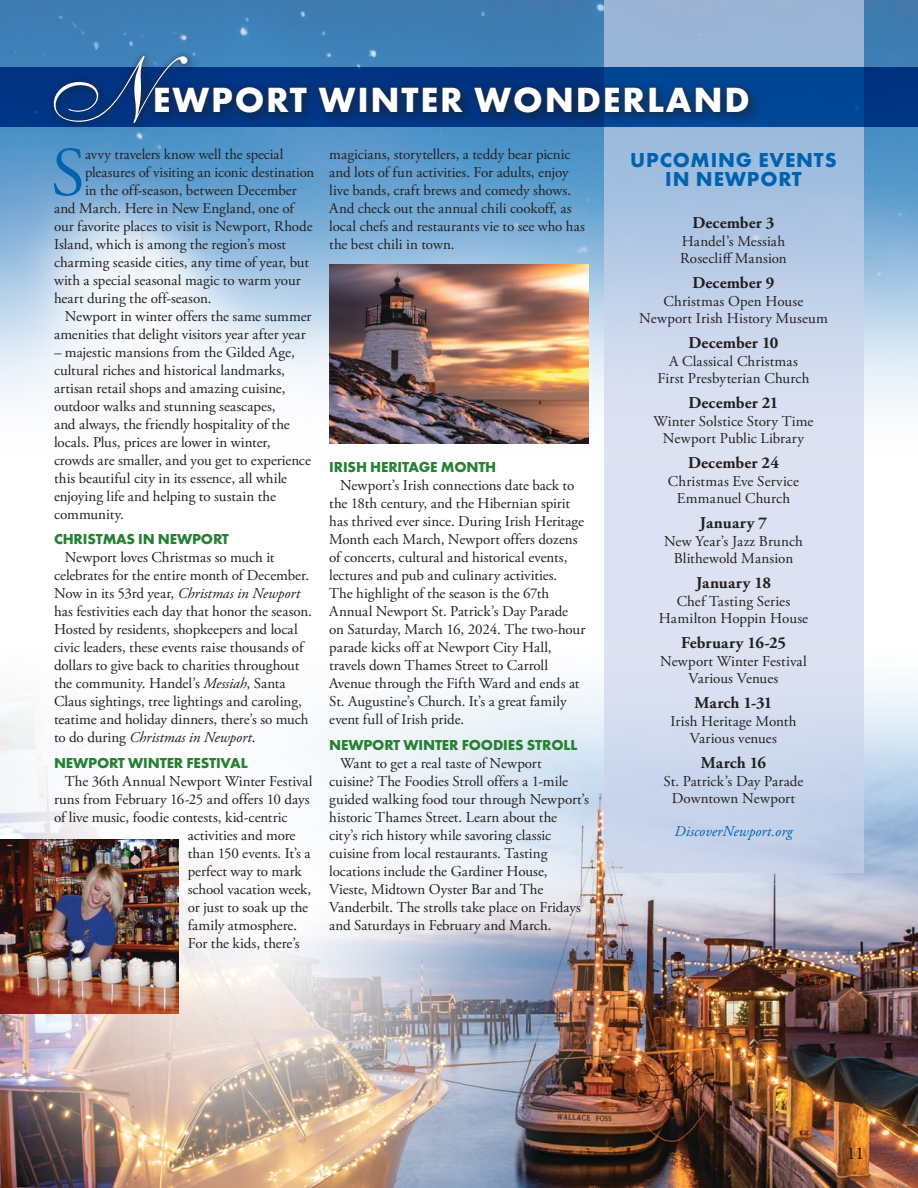
<style>
.page{position:relative;width:918px;height:1188px;background:#fff}
.page>*{position:absolute;margin:0;border:0;box-sizing:border-box;transform-origin:0 0}
.SectionTitle-WhiteoverColor{font:93px "Shelley Allegro Script";color:#fff}
.First_Article_Paragraph{font:69.3px "Adobe Garamond Pro";color:#0063b0}
.SectionTitle-WhiteoverColor-2{font:700 36.3px "Futura PT";letter-spacing:.05em;color:#fff}
.Calendar_heading{font:700 21px/19.5px "Futura PT";letter-spacing:.04em;color:#0063b0;text-align:center}
.t1{font:18px "Minion Pro";color:#231f20}
.Calendar_date{font:700 16.5px "Adobe Garamond Pro";letter-spacing:.005em;color:#231f20}
.Calendar_date-2{font:700 16.5px "Adobe Garamond Pro";letter-spacing:.025em;color:#231f20}
.Body_text_tight{font:15px/18px "Adobe Garamond Pro";letter-spacing:-.005em;color:#231f20}
.Calendar_listing{font:15px "Adobe Garamond Pro";letter-spacing:.005em;color:#231f20}
.First_Article_Paragraph-2{font:15px "Adobe Garamond Pro";letter-spacing:-.005em;color:#231f20}
.Subheading{font:700 15px "Futura PT";letter-spacing:-.01em;color:#278034}
.Calendar_website{font:italic 15px "Adobe Garamond Pro";letter-spacing:.005em;color:#0063b0}
.s1{font-style:italic}
</style>
<div class="page">
<img style="left:0;top:0;width:918px;height:558px">
<img style="left:0;top:276px;width:1px;height:791px">
<img style="left:624px;top:685px;width:294px;height:503px">
<svg style="left:605px;top:0;width:259px;height:873px;background:#c7d4ea"></svg>
<div style="left:0;top:68px;width:918px;height:59px;background:linear-gradient(to bottom,#003b89,#003f8f)"></div>
<svg style="left:0;top:430px;width:513px;height:128px"></svg>
<img style="left:0;top:558px;width:624px;height:630px">
<img style="left:0;top:839px;width:179px;height:175px">
<img style="left:329px;top:265px;width:260px;height:179px">
<div style="left:49px;top:52px;width:714px;height:85px;background:#231f20;opacity:.5"></div>
<div style="left:48px;top:50px;width:706px;height:79px;background:#231f20;opacity:.4"></div>
<p class="SectionTitle-WhiteoverColor" style="left:38px;top:36px;width:105px">N</p>
<p class="SectionTitle-WhiteoverColor-2" style="left:153px;top:77px;width:598px">EWPORT WINTER WONDERLAND</p>
<p class="First_Article_Paragraph" style="left:51px;top:131px;width:35px">S</p>
<p class="First_Article_Paragraph-2" style="left:85px;top:145px;width:200px">avvy travelers know well the special</p>
<p class="First_Article_Paragraph-2" style="left:85px;top:163px;width:231px">pleasures of visiting an iconic destination</p>
<p class="First_Article_Paragraph-2" style="left:85px;top:181px;width:213px">in the off-season, between December</p>
<p class="First_Article_Paragraph-2" style="left:54px;top:199px;width:241px">and March. Here in New England, one of</p>
<p class="First_Article_Paragraph-2" style="left:54px;top:217px;width:260px">our favorite places to visit is Newport, Rhode</p>
<p class="First_Article_Paragraph-2" style="left:54px;top:235px;width:234px">Island, which is among the region’s most</p>
<p class="First_Article_Paragraph-2" style="left:54px;top:253px;width:257px">charming seaside cities, any time of year, but</p>
<p class="First_Article_Paragraph-2" style="left:54px;top:271px;width:248px">with a special seasonal magic to warm your</p>
<p class="First_Article_Paragraph-2" style="left:54px;top:289px;width:159px">heart during the off-season.</p>
<p class="Body_text_tight" style="left:54px;top:308px;width:259px;text-indent:11px">Newport in winter offers the same summer amenities that delight visitors year after year</p>
<p class="Body_text_tight" style="left:54px;top:344px;width:259px">– majestic mansions from the Gilded Age, cultural riches and historical landmarks, artisan retail shops and amazing cuisine, outdoor walks and stunning seascapes,<br>and always, the friendly hospitality of the locals. Plus, prices are lower in winter, crowds are smaller, and you get to experience this beautiful city in its essence, all while enjoying life and helping to sustain the community.</p>
<p class="Subheading" style="left:54px;top:530px;width:177px">CHRISTMAS IN NEWPORT</p>
<p class="Body_text_tight" style="left:54px;top:549px;width:259px;text-indent:11px">Newport loves Christmas so much it celebrates for the entire month of December.<br>Now in its 53rd year, <span class="s1">Christmas in Newport </span>has festivities each day that honor the season.<br>Hosted by residents, shopkeepers and local civic leaders, these events raise thousands of dollars to give back to charities throughout the community. Handel’s <span class="s1">Messiah</span>, Santa Claus sightings, tree lightings and caroling, teatime and holiday dinners, there’s so much to do during <span class="s1">Christmas in Newport</span>.</p>
<p class="Subheading" style="left:54px;top:753px;width:195px">NEWPORT WINTER FESTIVAL</p>
<p class="Body_text_tight" style="left:65px;top:773px;width:249px">The 36th Annual Newport Winter Festival</p>
<p class="Body_text_tight" style="left:54px;top:791px;width:257px">runs from February 16-25 and offers 10 days</p>
<p class="Body_text_tight" style="left:54px;top:809px;width:235px">of live music, foodie contests, kid-centric</p>
<p class="Body_text_tight" style="left:188px;top:827px;width:109px">activities and more</p>
<p class="Body_text_tight" style="left:188px;top:845px;width:125px">than 150 events. It’s a</p>
<p class="Body_text_tight" style="left:188px;top:863px;width:115px">perfect way to mark</p>
<p class="Body_text_tight" style="left:188px;top:881px;width:125px">school vacation week,</p>
<p class="Body_text_tight" style="left:188px;top:899px;width:122px">or just to soak up the</p>
<p class="Body_text_tight" style="left:188px;top:917px;width:111px">family atmosphere.</p>
<p class="Body_text_tight" style="left:188px;top:935px;width:114px">For the kids, there’s</p>
<p class="Body_text_tight" style="left:329px;top:146px;width:257px">magicians, storytellers, a teddy bear picnic and lots of fun activities. For adults, enjoy live bands, craft brews and comedy shows.<br>And check out the annual chili cookoff, as local chefs and restaurants vie to see who has the best chili in town.</p>
<p class="Subheading" style="left:329px;top:458px;width:169px">IRISH HERITAGE MONTH</p>
<p class="Body_text_tight" style="left:329px;top:477px;width:258px;text-indent:11px">Newport’s Irish connections date back to the 18th century, and the Hibernian spirit has thrived ever since. During Irish Heritage Month each March, Newport offers dozens of concerts, cultural and historical events, lectures and pub and culinary activities.<br>The highlight of the season is the 67th Annual Newport St. Patrick’s Day Parade on Saturday, March 16, 2024. The two-hour parade kicks off at Newport City Hall, travels down Thames Street to Carroll Avenue through the Fifth Ward and ends at St. Augustine’s Church. It’s a great family event full of Irish pride.</p>
<p class="Subheading" style="left:329px;top:735px;width:250px">NEWPORT WINTER FOODIES STROLL</p>
<p class="Body_text_tight" style="left:329px;top:755px;width:261px;text-indent:11px">Want to get a real taste of Newport cuisine? The Foodies Stroll offers a 1-mile guided walking food tour through Newport’s historic Thames Street. Learn about the city’s rich history while savoring classic cuisine from local restaurants. Tasting locations include the Gardiner House, Vieste, Midtown Oyster Bar and The Vanderbilt. The strolls take place on Fridays and Saturdays in February and March.</p>
<p class="Calendar_heading" style="left:630px;top:150px;width:208px">UPCOMING EVENTS<br>IN NEWPORT</p>
<p class="Calendar_date" style="left:692px;top:214px;width:84px">December 3</p>
<p class="Calendar_listing" style="left:682px;top:233px;width:105px">Handel’s Messiah</p>
<p class="Calendar_listing" style="left:680px;top:249px;width:108px">Rosecliff Mansion</p>
<p class="Calendar_date" style="left:692px;top:274px;width:84px">December 9</p>
<p class="Calendar_listing" style="left:664px;top:293px;width:141px">Christmas Open House</p>
<p class="Calendar_listing" style="left:639px;top:309px;width:190px">Newport Irish History Museum</p>
<p class="Calendar_date" style="left:689px;top:334px;width:91px">December 10</p>
<p class="Calendar_listing" style="left:669px;top:353px;width:130px">A Classical Christmas</p>
<p class="Calendar_listing" style="left:658px;top:369px;width:153px">First Presbyterian Church</p>
<p class="Calendar_date" style="left:688px;top:394px;width:92px">December 21</p>
<p class="Calendar_listing" style="left:654px;top:413px;width:161px">Winter Solstice Story Time</p>
<p class="Calendar_listing" style="left:663px;top:429px;width:143px">Newport Public Library</p>
<p class="Calendar_date" style="left:688px;top:454px;width:92px">December 24</p>
<p class="Calendar_listing" style="left:668px;top:473px;width:133px">Christmas Eve Service</p>
<p class="Calendar_listing" style="left:677px;top:489px;width:115px">Emmanuel Church</p>
<p class="Calendar_date-2" style="left:700px;top:514px;width:69px">January 7</p>
<p class="Calendar_listing" style="left:664px;top:533px;width:140px">New Year’s Jazz Brunch</p>
<p class="Calendar_listing" style="left:674px;top:549px;width:121px">Blithewold Mansion</p>
<p class="Calendar_date" style="left:696px;top:574px;width:76px">January 18</p>
<p class="Calendar_listing" style="left:677px;top:593px;width:115px">Chef Tasting Series</p>
<p class="Calendar_listing" style="left:659px;top:609px;width:151px">Hamilton Hoppin House</p>
<p class="Calendar_date" style="left:681px;top:634px;width:106px">February 16-25</p>
<p class="Calendar_listing" style="left:660px;top:653px;width:148px">Newport Winter Festival</p>
<p class="Calendar_listing" style="left:689px;top:669px;width:91px">Various Venues</p>
<p class="Calendar_date" style="left:694px;top:694px;width:80px">March 1-31</p>
<p class="Calendar_listing" style="left:670px;top:713px;width:128px">Irish Heritage Month</p>
<p class="Calendar_listing" style="left:690px;top:729px;width:89px">Various venues</p>
<p class="Calendar_date" style="left:701px;top:754px;width:67px">March 16</p>
<p class="Calendar_listing" style="left:663px;top:773px;width:142px">St. Patrick’s Day Parade</p>
<p class="Calendar_listing" style="left:672px;top:789px;width:125px">Downtown Newport</p>
<p class="Calendar_website" style="left:675px;top:822px;width:119px">DiscoverNewport.org</p>
<p class="t1" style="left:847px;top:1141px;width:19px">11</p>
</div>
